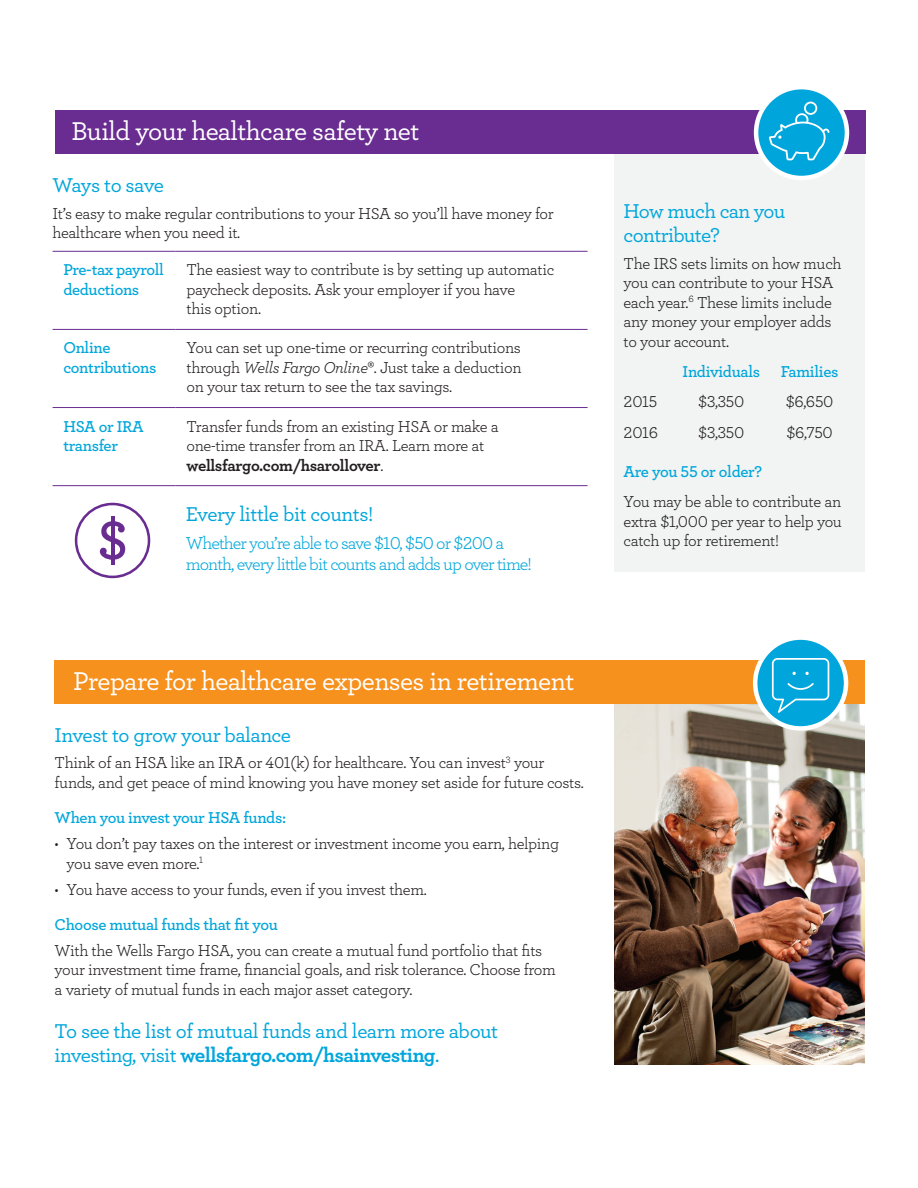
<style>
.page{position:relative;width:918px;height:1188px;background:#fff}
.page>*{position:absolute;margin:0;border:0;box-sizing:border-box;transform-origin:0 0}
.t1{font:500 27px "Archer";letter-spacing:-.025em;color:#fff}
.t2{font:500 21px/24px "Archer";letter-spacing:-.03em;color:#00a6db}
.t3{font:18px/21px "Archer";letter-spacing:-.05em;color:#00a6db}
.t4{font:16.5px/19.5px "Archer";letter-spacing:-.02em;color:#231f20}
.t5{font:600 16.5px/19.5px "Archer";letter-spacing:-.02em;color:#00a6db}
.s1{font-style:italic}
.s2{font-weight:700}
</style>
<div class="page">
<img style="left:614px;top:703px;width:251px;height:361px">
<div style="left:55px;top:660px;width:810px;height:43px;background:#f6911e"></div>
<svg style="left:755px;top:638px;width:91px;height:90px;background:#21b1df"></svg>
<div style="left:753px;top:635px;width:95px;height:96px;border:4px solid #fff;border-radius:50%"></div>
<svg style="left:772px;top:658px;width:57px;height:55px;background:#21b1df"></svg>
<div style="left:614px;top:139px;width:251px;height:433px;background:#f2f4f3"></div>
<div style="left:55px;top:110px;width:810px;height:43px;background:#692c91"></div>
<svg style="left:756px;top:87px;width:91px;height:91px;background:#27b3e0"></svg>
<div style="left:754px;top:85px;width:95px;height:95px;border:4px solid #fff;border-radius:50%"></div>
<hr style="left:53px;top:485px;width:123px;height:1px;background:#692c91">
<hr style="left:176px;top:485px;width:412px;height:1px;background:#692c91">
<hr style="left:53px;top:329px;width:123px;height:1px;background:#692c91">
<hr style="left:176px;top:329px;width:412px;height:1px;background:#692c91">
<hr style="left:53px;top:407px;width:123px;height:1px;background:#692c91">
<hr style="left:176px;top:407px;width:412px;height:1px;background:#692c91">
<hr style="left:53px;top:251px;width:123px;height:1px;background:#692c91">
<hr style="left:176px;top:251px;width:412px;height:1px;background:#692c91">
<svg style="left:769px;top:102px;width:60px;height:58px;background:#1fb0df"></svg>
<svg style="left:75px;top:503px;width:75px;height:75px"></svg>
<h1 class="t1" style="left:71px;top:112px;width:350px">Build your healthcare safety net</h1>
<p class="t2" style="left:53px;top:172px;width:113px">Ways to save</p>
<p class="t4" style="left:53px;top:203px;width:503px">It’s easy to make regular contributions to your HSA so you’ll have money for healthcare when you need it.</p>
<p class="t5" style="left:63px;top:259px;width:102px">Pre-tax payroll deductions</p>
<p class="t4" style="left:186px;top:259px;width:369px">The easiest way to contribute is by setting up automatic paycheck deposits. Ask your employer if you have<br>this option.</p>
<p class="t5" style="left:63px;top:337px;width:95px">Online contributions</p>
<p class="t4" style="left:186px;top:337px;width:337px;text-align:justify">You can set up one-time or recurring contributions through <span class="s1">Wells Fargo Online</span>®. Just take a deduction on your tax return to see the tax savings.</p>
<p class="t5" style="left:63px;top:415px;width:82px">HSA or IRA transfer</p>
<p class="t4" style="left:186px;top:416px;width:314px">Transfer funds from an existing HSA or make a one-time transfer from an IRA. Learn more at <span class="s2">wellsfargo.com/hsarollover</span>.</p>
<p class="t2" style="left:186px;top:501px;width:189px">Every little bit counts!</p>
<p class="t3" style="left:186px;top:532px;width:348px">Whether you’re able to save $10, $50 or $200 a month, every little bit counts and adds up over time!</p>
<h1 class="t1" style="left:73px;top:661px;width:503px">Prepare for healthcare expenses in retirement</h1>
<p class="t2" style="left:55px;top:722px;width:238px">Invest to grow your balance</p>
<p class="t4" style="left:55px;top:752px;width:531px">Think of an HSA like an IRA or 401(k) for healthcare. You can invest<sup>3</sup> your funds, and get peace of mind knowing you have money set aside for future costs.</p>
<p class="t5" style="left:55px;top:807px;width:233px">When you invest your HSA funds:</p>
<p class="t4" style="left:67px;top:833px;width:494px;text-indent:-12px">• You don’t pay taxes on the interest or investment income you earn, helping you save even more.<sup>1</sup></p>
<p class="t4" style="left:55px;top:879px;width:374px">• You have access to your funds, even if you invest them.</p>
<p class="t5" style="left:55px;top:914px;width:225px">Choose mutual funds that fit you</p>
<p class="t4" style="left:55px;top:940px;width:503px">With the Wells Fargo HSA, you can create a mutual fund portfolio that fits your investment time frame, financial goals, and risk tolerance. Choose from a variety of mutual funds in each major asset category.</p>
<p class="t2" style="left:55px;top:1018px;width:445px">To see the list of mutual funds and learn more about investing, visit <span class="s2">wellsfargo.com/hsainvesting</span>.</p>
<p class="t2" style="left:624px;top:198px;width:163px">How much can you contribute?</p>
<p class="t4" style="left:624px;top:253px;width:220px">The IRS sets limits on how much you can contribute to your HSA each year.<sup>6</sup> These limits include any money your employer adds to your account.</p>
<p class="t5" style="left:683px;top:361px;width:79px">Individuals</p>
<p class="t5" style="left:781px;top:361px;width:59px">Families</p>
<p class="t4" style="left:624px;top:391px;width:35px">2015</p>
<p class="t4" style="left:698px;top:391px;width:48px">$3,350</p>
<p class="t4" style="left:786px;top:391px;width:49px">$6,650</p>
<p class="t4" style="left:624px;top:422px;width:36px">2016</p>
<p class="t4" style="left:698px;top:422px;width:48px">$3,350</p>
<p class="t4" style="left:786px;top:422px;width:48px">$6,750</p>
<p class="t5" style="left:624px;top:461px;width:140px">Are you 55 or older?</p>
<p class="t4" style="left:624px;top:491px;width:220px;text-align:justify">You may be able to contribute an extra $1,000 per year to help you catch up for retirement!</p>
</div>
